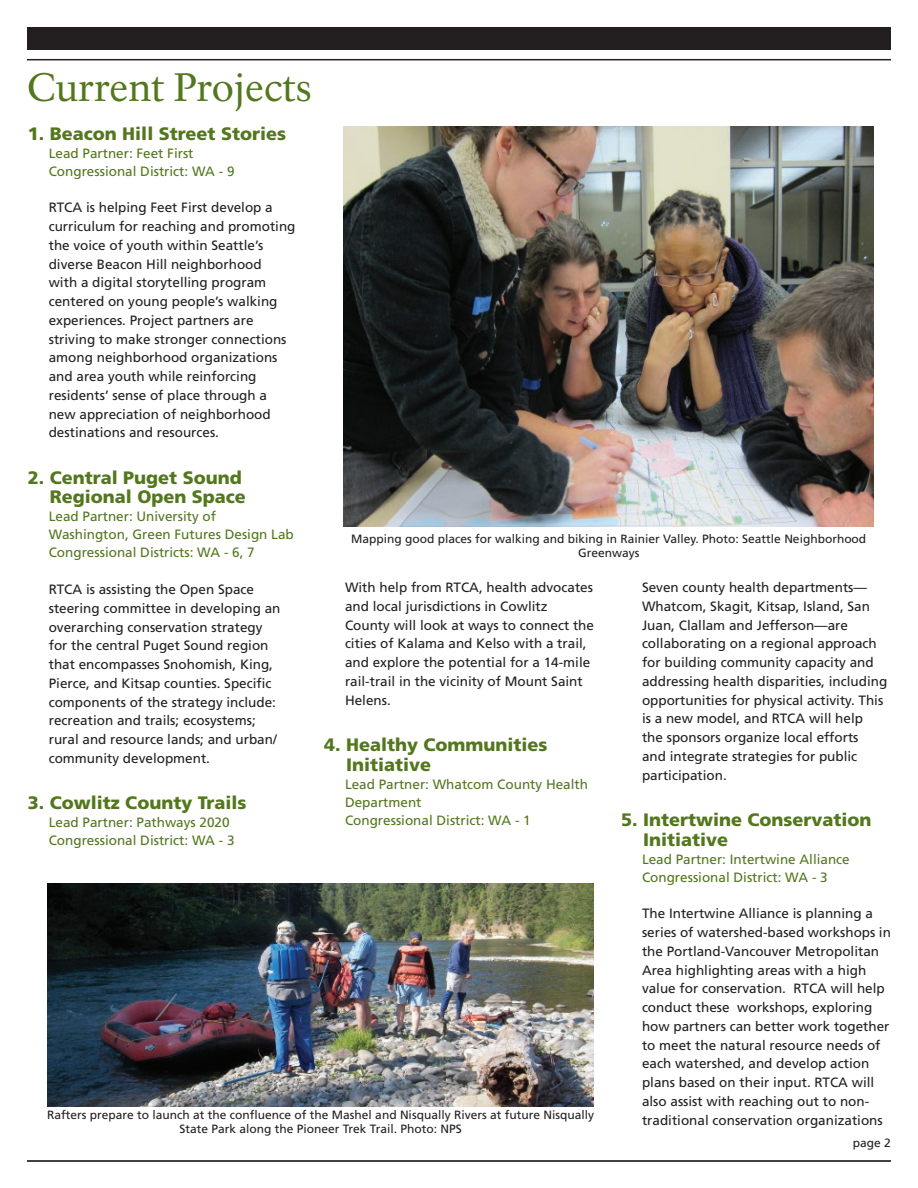
<style>
.page{position:relative;width:918px;height:1188px;background:#fff}
.page>*{position:absolute;margin:0;border:0;box-sizing:border-box;transform-origin:0 0}
._01_RecentSuccess_H1{font:39px "NPS Rawlinson OT";color:#53771d}
._04_CurrentProject_H{font:900 18px/19.5px "Frutiger LT Std";color:#53771d}
._07_CurrentProject_T{font:13.5px/18.8px "Frutiger LT Std";color:#231f20}
._05_CurrentProject_p{font:13.5px/18px "Frutiger LT Std";color:#53771d}
._08_Caption{font:12px/14.4px "Frutiger LT Std";color:#231f20;text-align:center}
._15_Continued{font:12px "Frutiger LT Std";color:#231f20}
</style>
<div class="page">
<div style="left:27px;top:27px;width:864px;height:23px;background:#231f20"></div>
<hr style="left:27px;top:59px;width:864px;height:1px;background:#231f20">
<hr style="left:27px;top:1160px;width:864px;height:2px;background:#040503">
<img style="left:344px;top:126px;width:530px;height:400px">
<img style="left:47px;top:883px;width:547px;height:223px">
<p class="_01_RecentSuccess_H1" style="left:27px;top:64px;width:286px">Current Projects</p>
<p class="_04_CurrentProject_H" style="left:28px;top:123px;width:260px">1. Beacon Hill Street Stories</p>
<p class="_05_CurrentProject_p" style="left:49px;top:144px;width:146px">Lead Partner: Feet First</p>
<p class="_05_CurrentProject_p" style="left:49px;top:162px;width:187px">Congressional District: WA - 9</p>
<p class="_07_CurrentProject_T" style="left:49px;top:198px;width:248px">RTCA is helping Feet First develop a curriculum for reaching and promoting the voice of youth within Seattle’s diverse Beacon Hill neighborhood<br>with a digital storytelling program centered on young people’s walking experiences. Project partners are striving to make stronger connections among neighborhood organizations and area youth while reinforcing residents’ sense of place through a new appreciation of neighborhood destinations and resources.</p>
<p class="_04_CurrentProject_H" style="left:28px;top:468px;width:220px;text-align:right">2. Central Puget Sound<br>Regional Open Space</p>
<p class="_05_CurrentProject_p" style="left:49px;top:508px;width:247px">Lead Partner: University of<br>Washington, Green Futures Design Lab</p>
<p class="_05_CurrentProject_p" style="left:49px;top:544px;width:208px">Congressional Districts: WA - 6, 7</p>
<p class="_07_CurrentProject_T" style="left:49px;top:580px;width:233px">RTCA is assisting the Open Space steering committee in developing an overarching conservation strategy for the central Puget Sound region that encompasses Snohomish, King, Pierce, and Kitsap counties. Specific components of the strategy include: recreation and trails; ecosystems; rural and resource lands; and urban/ community development.</p>
<p class="_04_CurrentProject_H" style="left:28px;top:793px;width:220px">3. Cowlitz County Trails</p>
<p class="_05_CurrentProject_p" style="left:49px;top:814px;width:182px">Lead Partner: Pathways 2020</p>
<p class="_05_CurrentProject_p" style="left:49px;top:832px;width:187px">Congressional District: WA - 3</p>
<p class="_08_Caption" style="left:351px;top:531px;width:517px">Mapping good places for walking and biking in Rainier Valley. Photo: Seattle Neighborhood<br>Greenways</p>
<p class="_07_CurrentProject_T" style="left:345px;top:578px;width:251px">With help from RTCA, health advocates and local jurisdictions in Cowlitz County will look at ways to connect the cities of Kalama and Kelso with a trail, and explore the potential for a 14-mile rail-trail in the vicinity of Mount Saint Helens.</p>
<p class="_04_CurrentProject_H" style="left:346px;top:735px;width:203px;text-indent:-22px">4. Healthy Communities<br>Initiative</p>
<p class="_05_CurrentProject_p" style="left:345px;top:775px;width:245px">Lead Partner: Whatcom County Health<br>Department</p>
<p class="_05_CurrentProject_p" style="left:345px;top:811px;width:187px">Congressional District: WA - 1</p>
<p class="_07_CurrentProject_T" style="left:642px;top:578px;width:247px">Seven county health departments— Whatcom, Skagit, Kitsap, Island, San Juan, Clallam and Jefferson—are collaborating on a regional approach for building community capacity and addressing health disparities, including opportunities for physical activity. This is a new model, and RTCA will help the sponsors organize local efforts<br>and integrate strategies for public participation.</p>
<p class="_04_CurrentProject_H" style="left:643px;top:810px;width:230px;text-indent:-22px">5. Intertwine Conservation<br>Initiative</p>
<p class="_05_CurrentProject_p" style="left:642px;top:850px;width:209px">Lead Partner: Intertwine Alliance</p>
<p class="_05_CurrentProject_p" style="left:642px;top:868px;width:187px">Congressional District: WA - 3</p>
<p class="_07_CurrentProject_T" style="left:642px;top:904px;width:250px">The Intertwine Alliance is planning a series of watershed-based workshops in the Portland-Vancouver Metropolitan Area highlighting areas with a high value for conservation. RTCA will help conduct these workshops, exploring how partners can better work together to meet the natural resource needs of each watershed, and develop action plans based on their input. RTCA will also assist with reaching out to non&shy;traditional conservation organizations</p>
<p class="_08_Caption" style="left:47px;top:1108px;width:548px">Rafters prepare to launch at the confluence of the Mashel and Nisqually Rivers at future Nisqually<br>State Park along the Pioneer Trek Trail. Photo: NPS</p>
<p class="_15_Continued" style="left:853px;top:1136px;width:40px">page 2</p>
</div>
